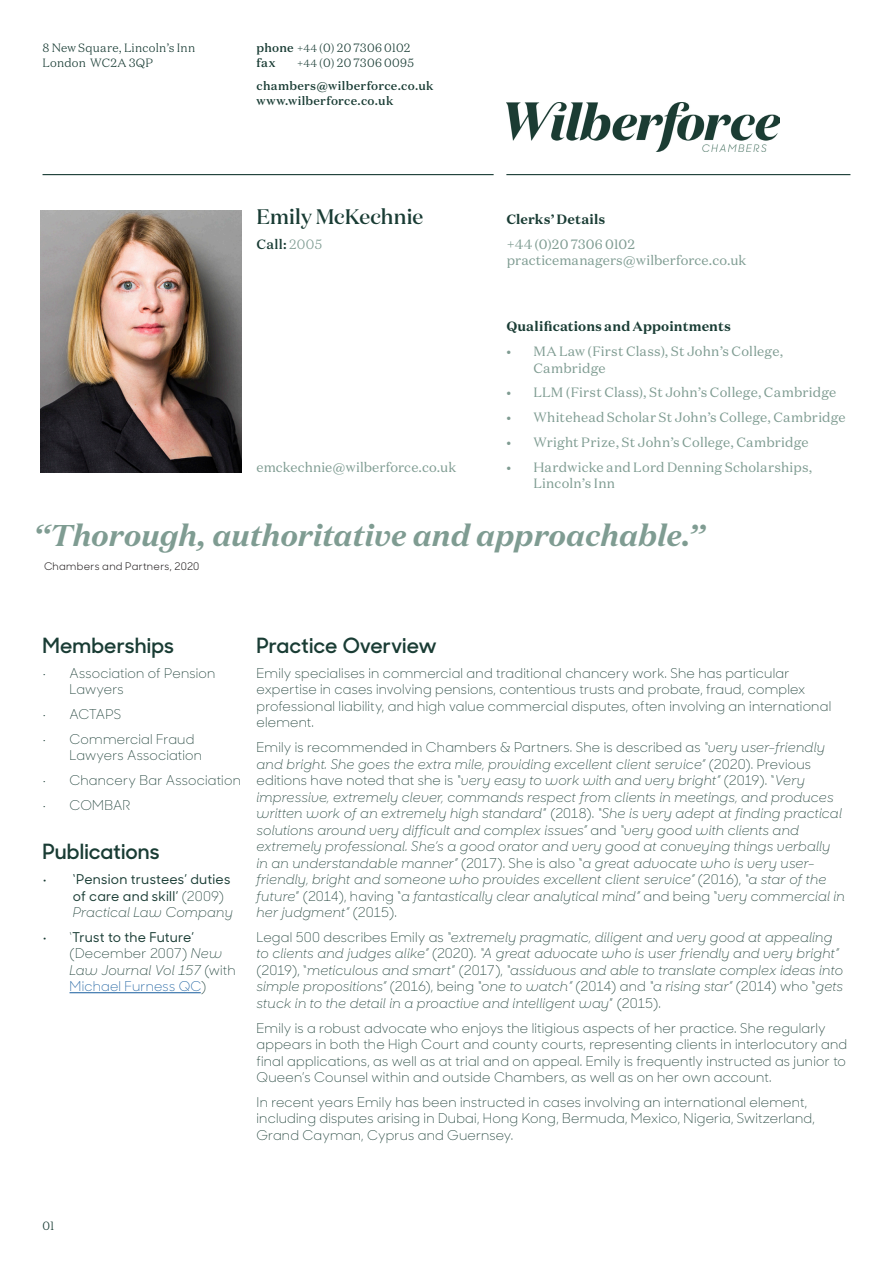
<style>
.page{position:relative;width:893px;height:1263px;background:#fff}
.page>*{position:absolute;margin:0;border:0;box-sizing:border-box;transform-origin:0 0}
.QUOTE{font:italic 700 30px "Domaine Text";letter-spacing:-.01em;color:#7f9c92}
.t1{font:600 21px "Sharp Sans No 1";letter-spacing:.005em;color:#193c34}
.NAME{font:500 21px "Domaine Display";letter-spacing:.005em;color:#193c34}
.BODY{font:italic 300 13.5px/16.5px "Sharp Sans No 1";letter-spacing:.01em;color:#193c34}
.BODY-2{font:300 13.5px/16.5px "Sharp Sans No 1";letter-spacing:.015em;color:#193c34}
.t2{font:13.5px/16.5px "Domaine Text";letter-spacing:.01em;color:#7f9c92}
.t3{font:500 13.5px/16.5px "Sharp Sans No 1";letter-spacing:.015em;color:#193c34}
.QUALS{font:700 13.5px "Domaine Text";letter-spacing:.005em;color:#193c34}
.CLERKS{font:700 13.5px "Domaine Text";letter-spacing:.005em;color:#193c34}
.t4{font:500 13.5px "Domaine Text";color:#193c34}
.t5{font:500 12px/23.5px "Domaine Text";letter-spacing:.025em;color:#193c34}
.t6{font:300 12px/15px "Domaine Text";letter-spacing:.015em;color:#193c34}
.QUOTE_BY{font:10.5px "Sharp Sans No 1";letter-spacing:.025em;color:#231f20}
.s1{font-weight:500}
.s2{font-size:10.5px}
.s3{font-weight:300;font-size:10.5px}
.s4{font-weight:300}
.s5{font-weight:300;color:#7f9c92}
.s6{font-style:italic}
.s7{font-weight:300;font-style:italic}
.s8{font-weight:500;font-style:italic}
.s9{color:#175d9e}
.s10{font-style:normal}
</style>
<div class="page">
<img style="left:506px;top:103px;width:273px;height:49px">
<hr style="left:506px;top:174px;width:344px;height:1px;background:#193c34">
<hr style="left:43px;top:174px;width:451px;height:1px;background:#193c34">
<hr style="left:70px;top:992px;width:131px;height:1px;background:#175d9e">
<img style="left:40px;top:210px;width:202px;height:262px">
<p class="t6" style="left:43px;top:40px;width:154px">8 New Square, Lincoln’s Inn<br>London WC2A 3QP</p>
<p class="t6" style="left:257px;top:40px;width:155px"><span class="s1">phone</span> <span class="s2">+44</span> (0) 20 7306 0102 <span class="s1">fax</span></p>
<p class="t5" style="left:257px;top:51px;width:178px;text-indent:40px"><span class="s3">+44</span> <span class="s4">(0) 20 7306 0095 </span>chambers@wilberforce.co.uk</p>
<p class="t5" style="left:257px;top:89px;width:138px">www.wilberforce.co.uk</p>
<p class="NAME" style="left:256px;top:203px;width:168px">Emily McKechnie</p>
<p class="t4" style="left:256px;top:235px;width:67px">Call: <span class="s5">2005</span></p>
<p class="t2" style="left:256px;top:458px;width:201px">emckechnie@wilberforce.co.uk</p>
<p class="CLERKS" style="left:506px;top:210px;width:101px">Clerks’ Details</p>
<p class="t2" style="left:507px;top:236px;width:241px">+44 (0)20 7306 0102 practicemanagers@wilberforce.co.uk</p>
<p class="QUALS" style="left:506px;top:318px;width:226px">Qualifications and Appointments</p>
<p class="t2" style="left:533px;top:343px;width:251px;text-indent:-27px">• MA Law (First Class), St John’s College,<br>Cambridge</p>
<p class="t2" style="left:506px;top:384px;width:331px">• LLM (First Class), St John’s College, Cambridge</p>
<p class="t2" style="left:506px;top:409px;width:341px">• Whitehead Scholar St John’s College, Cambridge</p>
<p class="t2" style="left:506px;top:434px;width:304px">• Wright Prize, St John’s College, Cambridge</p>
<p class="t2" style="left:533px;top:458px;width:280px;text-indent:-27px">• Hardwicke and Lord Denning Scholarships,<br>Lincoln’s Inn</p>
<p class="QUOTE" style="left:33px;top:516px;width:672px">“Thorough, authoritative and approachable.”</p>
<p class="QUOTE_BY" style="left:44px;top:558px;width:157px">Chambers and Partners, 2020</p>
<p class="t1" style="left:43px;top:630px;width:133px">Memberships</p>
<p class="BODY-2" style="left:70px;top:664px;width:147px;text-indent:-27px">• Association of Pension<br>Lawyers</p>
<p class="BODY-2" style="left:43px;top:705px;width:80px">• ACTAPS</p>
<p class="BODY-2" style="left:70px;top:730px;width:134px;text-indent:-27px">• Commercial Fraud<br>Lawyers Association</p>
<p class="BODY-2" style="left:43px;top:771px;width:200px">• Chancery Bar Association</p>
<p class="BODY-2" style="left:43px;top:796px;width:90px">• COMBAR</p>
<p class="t1" style="left:43px;top:836px;width:119px">Publications</p>
<p class="t3" style="left:73px;top:870px;width:161px;text-indent:-30px"><span class="s6">•</span> ‘Pension trustees’ duties of care and skill’ <span class="s4">(2009)<br></span><span class="s7">Practical Law Company</span></p>
<p class="BODY-2" style="left:70px;top:928px;width:168px;text-indent:-27px"><span class="s8">•</span> ‘<span class="s1">Trust to the Future’ </span>(December 2007) <span class="s6">New<br>Law Journal Vol 157</span> (with<br><span class="s9">Michael Furness QC</span>)</p>
<p class="t1" style="left:256px;top:630px;width:182px">Practice Overview</p>
<p class="BODY-2" style="left:256px;top:664px;width:576px">Emily specialises in commercial and traditional chancery work. She has particular expertise in cases involving pensions, contentious trusts and probate, fraud, complex professional liability, and high value commercial disputes, often involving an international element.</p>
<p class="BODY" style="left:256px;top:740px;width:590px"><span class="s10">Emily is recommended in Chambers &amp; Partners. She is described as</span> “very user-friendly and bright. She goes the extra mile, providing excellent client service” <span class="s10">(2020). Previous editions have noted that she is</span> “very easy to work with and very bright” <span class="s10">(2019). “</span>Very impressive, extremely clever, commands respect from clients in meetings, and produces written work of an extremely high standard<span class="s10">” (2018).</span> “She is very adept at finding practical solutions around very difficult and complex issues” <span class="s10">and</span> “very good with clients and extremely professional. She’s a good orator and very good at conveying things verbally in an understandable manner” <span class="s10">(2017). She is also “</span>a great advocate who is very user&shy;friendly, bright and someone who provides excellent client service” <span class="s10">(2016),</span> “a star of the future<span class="s10">” (2014), having “</span>a fantastically clear analytical mind” <span class="s10">and being “</span>very commercial in her judgment” <span class="s10">(2015).</span></p>
<p class="BODY" style="left:256px;top:929px;width:588px"><span class="s10">Legal 500 describes Emily as</span> “extremely pragmatic, diligent and very good at appealing to clients and judges alike” <span class="s10">(2020)</span>. “A great advocate who is user friendly and very bright” <span class="s10">(2019), “</span>meticulous and smart<span class="s10">” (2017),</span> “assiduous and able to translate complex ideas into simple propositions” <span class="s10">(2016), being</span> “one to watch” <span class="s10">(2014) and</span> “a rising star” <span class="s10">(2014) who “</span>gets stuck in to the detail in a proactive and intelligent way<span class="s10">” (2015).</span></p>
<p class="BODY-2" style="left:256px;top:1019px;width:592px">Emily is a robust advocate who enjoys the litigious aspects of her practice. She regularly appears in both the High Court and county courts, representing clients in interlocutory and final applications, as well as at trial and on appeal. Emily is frequently instructed as junior to Queen’s Counsel within and outside Chambers, as well as on her own account.</p>
<p class="BODY-2" style="left:256px;top:1093px;width:560px">In recent years Emily has been instructed in cases involving an international element, including disputes arising in Dubai, Hong Kong, Bermuda, Mexico, Nigeria, Switzerland,<br>Grand Cayman, Cyprus and Guernsey.</p>
<p class="t6" style="left:43px;top:1218px;width:13px">01</p>
</div>
